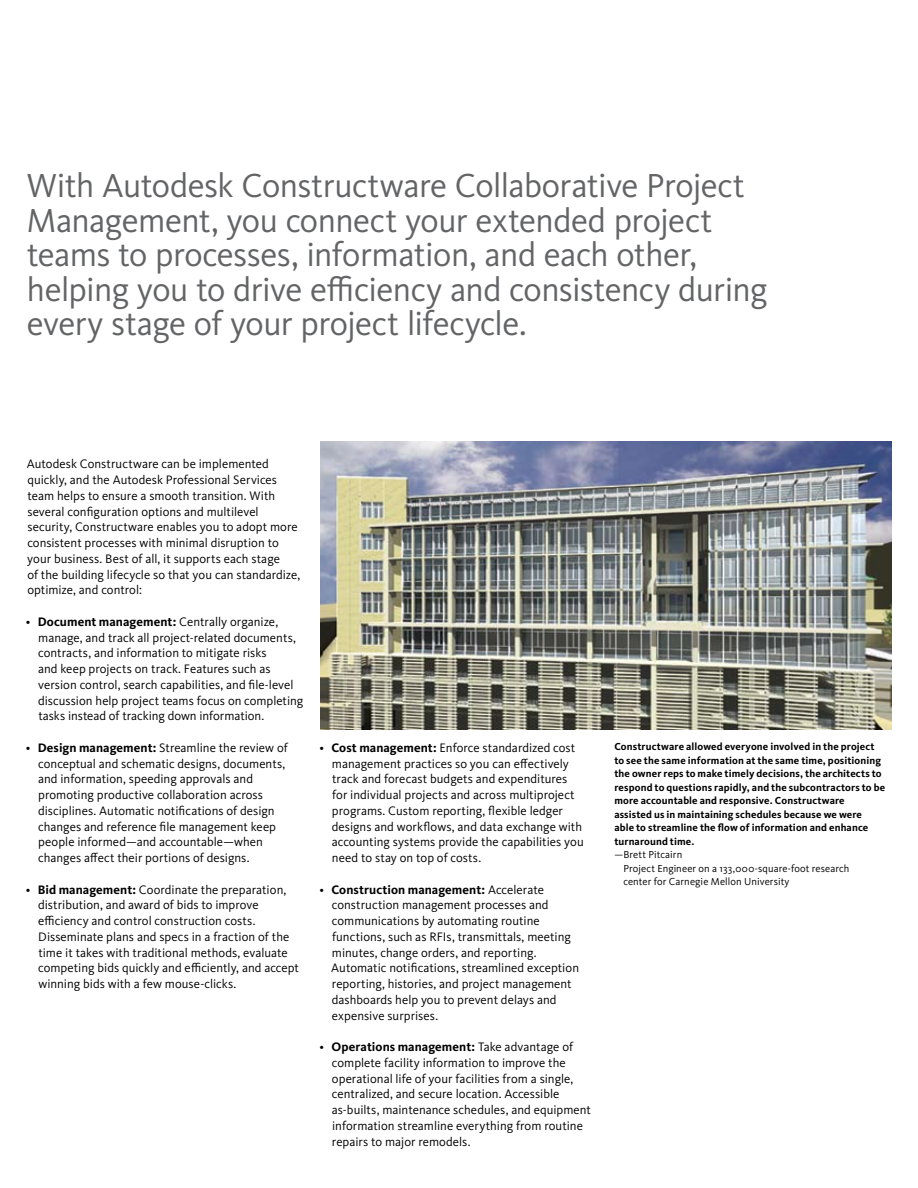
<style>
.page{position:relative;width:918px;height:1188px;background:#fff}
.page>*{position:absolute;margin:0;border:0;box-sizing:border-box;transform-origin:0 0}
.t1{font:34.5px/34.5px "Kievit Pro";letter-spacing:-.015em;color:#636466}
.t2{font:12.75px/15.8px "Kievit Pro";color:#000}
.t3{font:700 10.5px/13.5px "Kievit Pro";letter-spacing:.01em;color:#000}
.t4{font:10.5px/13.5px "Kievit Pro";letter-spacing:.01em;color:#000}
.s1{font-weight:700}
</style>
<div class="page">
<img style="left:321px;top:442px;width:570px;height:287px">
<p class="t1" style="left:27px;top:168px;width:742px">With Autodesk Constructware Collaborative Project Management, you connect your extended project teams to processes, information, and each other, helping you to drive efficiency and consistency during every stage of your project lifecycle.</p>
<p class="t2" style="left:27px;top:456px;width:275px">Autodesk Constructware can be implemented quickly, and the Autodesk Professional Services team helps to ensure a smooth transition. With several configuration options and multilevel security, Constructware enables you to adopt more consistent processes with minimal disruption to your business. Best of all, it supports each stage<br>of the building lifecycle so that you can standardize, optimize, and control:</p>
<p class="t2" style="left:38px;top:614px;width:267px;text-indent:-12px">• <span class="s1">Document management:</span> Centrally organize, manage, and track all project-related documents, contracts, and information to mitigate risks<br>and keep projects on track. Features such as version control, search capabilities, and file-level discussion help project teams focus on completing tasks instead of tracking down information.</p>
<p class="t2" style="left:38px;top:740px;width:251px;text-indent:-12px">• <span class="s1">Design management:</span> Streamline the review of conceptual and schematic designs, documents, and information, speeding approvals and promoting productive collaboration across disciplines. Automatic notifications of design changes and reference file management keep people informed—and accountable—when changes affect their portions of designs.</p>
<p class="t2" style="left:38px;top:881px;width:262px;text-indent:-12px">• <span class="s1">Bid management:</span> Coordinate the preparation, distribution, and award of bids to improve efficiency and control construction costs.<br>Disseminate plans and specs in a fraction of the time it takes with traditional methods, evaluate competing bids quickly and efficiently, and accept winning bids with a few mouse-clicks.</p>
<p class="t2" style="left:332px;top:740px;width:253px;text-indent:-12px">• <span class="s1">Cost management:</span> Enforce standardized cost management practices so you can effectively track and forecast budgets and expenditures for individual projects and across multiproject programs. Custom reporting, flexible ledger designs and workflows, and data exchange with accounting systems provide the capabilities you need to stay on top of costs.</p>
<p class="t2" style="left:331px;top:881px;width:249px;text-indent:-12px">• <span class="s1">Construction management:</span> Accelerate construction management processes and communications by automating routine functions, such as RFIs, transmittals, meeting minutes, change orders, and reporting.<br>Automatic notifications, streamlined exception reporting, histories, and project management dashboards help you to prevent delays and expensive surprises.</p>
<p class="t2" style="left:332px;top:1039px;width:261px;text-indent:-12px">• <span class="s1">Operations management:</span> Take advantage of complete facility information to improve the operational life of your facilities from a single, centralized, and secure location. Accessible as-builts, maintenance schedules, and equipment information streamline everything from routine repairs to major remodels.</p>
<p class="t3" style="left:614px;top:740px;width:272px">Constructware allowed everyone involved in the project to see the same information at the same time, positioning the owner reps to make timely decisions, the architects to respond to questions rapidly, and the subcontractors to be more accountable and responsive. Constructware<br>assisted us in maintaining schedules because we were<br>able to streamline the flow of information and enhance turnaround time.</p>
<p class="t4" style="left:623px;top:848px;width:227px;text-indent:-9px">—Brett Pitcairn<br>Project Engineer on a 133,000-square-foot research center for Carnegie Mellon University</p>
</div>
